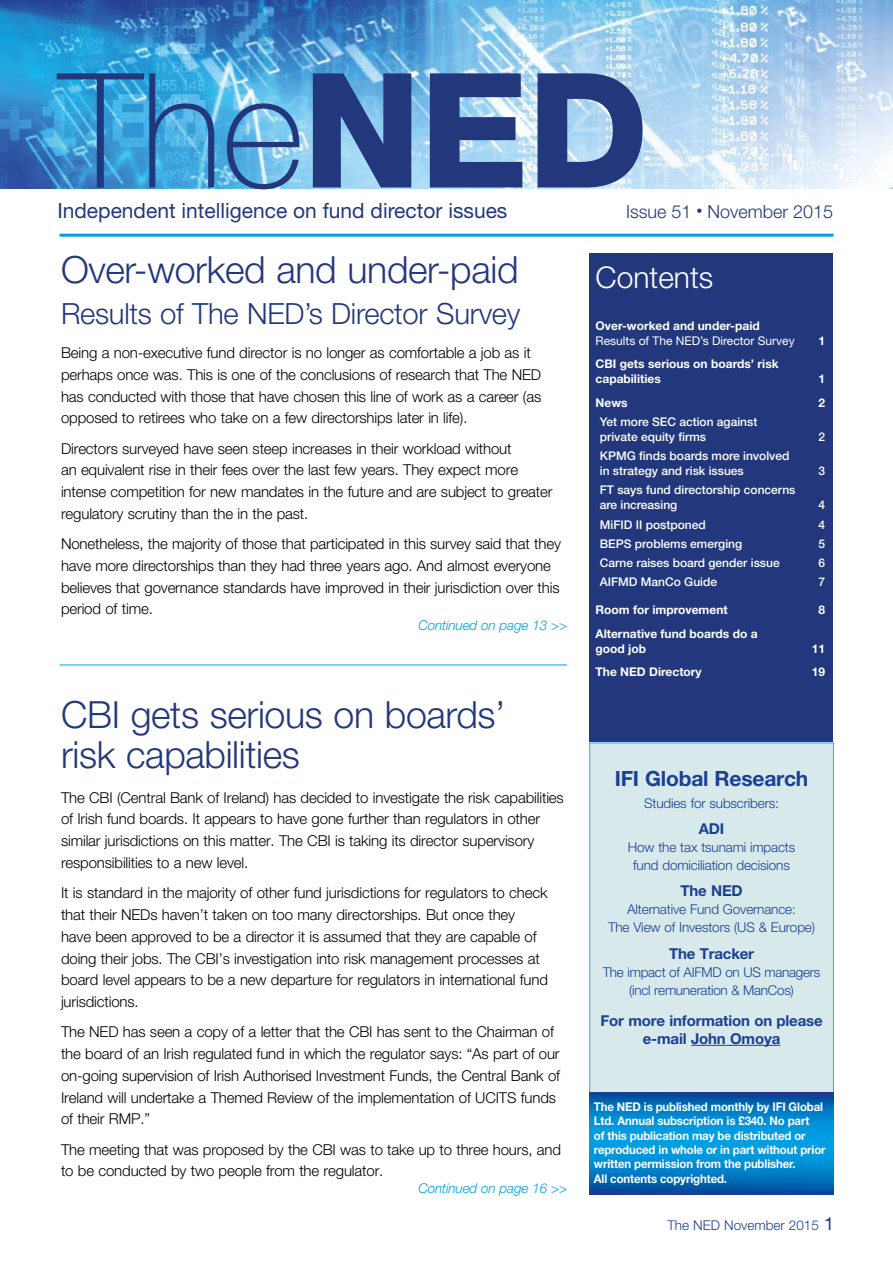
<style>
.page{position:relative;width:893px;height:1263px;background:#fff}
.page>*{position:absolute;margin:0;border:0;box-sizing:border-box;transform-origin:0 0}
.t1{font:300 37.5px/40.5px "Helvetica Neue";letter-spacing:-.01em;color:#23387c}
.t2{font:300 30px "Helvetica Neue";color:#fff}
.t3{font:300 29.25px "Helvetica Neue";letter-spacing:-.01em;color:#23387c}
.t4{font:21px "Helvetica Neue";color:#23387c}
.t5{font:700 21px "Helvetica Neue";letter-spacing:-.01em;color:#1b3f92}
.t6{font:300 18px "Helvetica Neue";color:#23387c}
.t7{font:300 15px/21.8px "Helvetica Neue";letter-spacing:-.01em;color:#000}
.t8{font:700 15px/18px "Helvetica Neue";letter-spacing:-.01em;color:#1b3f92;text-align:center}
.t9{font:300 13.5px/18px "Helvetica Neue";letter-spacing:-.01em;color:#1b3f92;text-align:center}
.t10{font:italic 300 13.5px "Helvetica Neue";letter-spacing:-.01em;color:#009fe3}
.t11{font:500 12px/15px "Helvetica Neue";color:#fff}
.t12{font:700 12px/14.4px "Helvetica Neue";letter-spacing:-.01em;color:#fff;scale:.95 1}
.t13{font:700 12px/15px "Helvetica Neue";letter-spacing:-.01em;color:#fff}
.t14{font:12px "Helvetica Neue";color:#fff}
.s1{font-weight:400;font-size:18px}
</style>
<div class="page">
<img style="left:0;top:0;width:893px;height:188px">
<hr style="left:60px;top:234px;width:773px;height:3px;background:#009fe3">
<img style="left:51px;top:36px;width:360px;height:153px">
<svg style="left:430px;top:73px;width:92px;height:114px;background:#4b649b"></svg>
<svg style="left:537px;top:73px;width:105px;height:114px;background:#516aa0"></svg>
<div style="left:590px;top:254px;width:243px;height:488px;background:#23387c"></div>
<div style="left:589px;top:742px;width:245px;height:352px;background:#d7e9eb;border:1px solid #0bbbef"></div>
<svg style="left:590px;top:1093px;width:243px;height:101px;background:#017fc8"></svg>
<hr style="left:60px;top:665px;width:507px;height:1px;background:#009fe3">
<hr style="left:691px;top:1045px;width:89px;height:1px;background:#1b3f92">
<h3 class="t4" style="left:57px;top:198px;width:452px">Independent intelligence on fund director issues</h3>
<p class="t6" style="left:626px;top:201px;width:209px">Issue 51 <sup>•</sup> November 2015</p>
<h1 class="t1" style="left:61px;top:249px;width:459px">Over-worked and under-paid</h1>
<h3 class="t3" style="left:61px;top:295px;width:461px">Results of The NED’s Director Survey</h3>
<p class="t7" style="left:61px;top:342px;width:482px">Being a non-executive fund director is no longer as comfortable a job as it perhaps once was. This is one of the conclusions of research that The NED has conducted with those that have chosen this line of work as a career (as opposed to retirees who take on a few directorships later in life).</p>
<p class="t7" style="left:61px;top:437px;width:493px">Directors surveyed have seen steep increases in their workload without<br>an equivalent rise in their fees over the last few years. They expect more intense competition for new mandates in the future and are subject to greater regulatory scrutiny than the in the past.</p>
<p class="t7" style="left:61px;top:533px;width:501px">Nonetheless, the majority of those that participated in this survey said that they have more directorships than they had three years ago. And almost everyone believes that governance standards have improved in their jurisdiction over this period of time.</p>
<p class="t10" style="left:418px;top:617px;width:150px">Continued on page 13 &gt;&gt;</p>
<h1 class="t1" style="left:61px;top:693px;width:446px">CBI gets serious on boards’ risk capabilities</h1>
<p class="t7" style="left:61px;top:786px;width:504px">The CBI (Central Bank of Ireland) has decided to investigate the risk capabilities of Irish fund boards. It appears to have gone further than regulators in other similar jurisdictions on this matter. The CBI is taking its director supervisory responsibilities to a new level.</p>
<p class="t7" style="left:61px;top:882px;width:488px">It is standard in the majority of other fund jurisdictions for regulators to check that their NEDs haven’t taken on too many directorships. But once they have been approved to be a director it is assumed that they are capable of doing their jobs. The CBI’s investigation into risk management processes at board level appears to be a new departure for regulators in international fund jurisdictions.</p>
<p class="t7" style="left:61px;top:1021px;width:501px">The NED has seen a copy of a letter that the CBI has sent to the Chairman of the board of an Irish regulated fund in which the regulator says: “As part of our on-going supervision of Irish Authorised Investment Funds, the Central Bank of Ireland will undertake a Themed Review of the implementation of UCITS funds of their RMP.”</p>
<p class="t7" style="left:61px;top:1138px;width:502px">The meeting that was proposed by the CBI was to take up to three hours, and to be conducted by two people from the regulator.</p>
<p class="t10" style="left:418px;top:1180px;width:150px">Continued on page 16 &gt;&gt;</p>
<h2 class="t2" style="left:596px;top:259px;width:119px">Contents</h2>
<p class="t13" style="left:596px;top:318px;width:166px">Over-worked and under-paid</p>
<p class="t14" style="left:596px;top:333px;width:201px">Results of The NED’s Director Survey</p>
<p class="t13" style="left:818px;top:333px;width:8px">1</p>
<p class="t13" style="left:596px;top:356px;width:185px">CBI gets serious on boards’ risk capabilities</p>
<p class="t13" style="left:818px;top:371px;width:8px">1</p>
<p class="t13" style="left:596px;top:395px;width:33px">News</p>
<p class="t13" style="left:818px;top:395px;width:8px">2</p>
<p class="t11" style="left:600px;top:414px;width:159px">Yet more SEC action against private equity firms</p>
<p class="t11" style="left:818px;top:429px;width:8px">2</p>
<p class="t11" style="left:600px;top:448px;width:191px">KPMG finds boards more involved in strategy and risk issues</p>
<p class="t11" style="left:600px;top:483px;width:197px">FT says fund directorship concerns are increasing</p>
<p class="t11" style="left:818px;top:463px;width:8px">3</p>
<p class="t11" style="left:818px;top:498px;width:8px">4</p>
<p class="t11" style="left:600px;top:517px;width:108px">MiFID II postponed</p>
<p class="t11" style="left:818px;top:517px;width:8px">4</p>
<p class="t11" style="left:600px;top:536px;width:144px">BEPS problems emerging</p>
<p class="t11" style="left:818px;top:536px;width:8px">5</p>
<p class="t11" style="left:600px;top:555px;width:181px">Carne raises board gender issue</p>
<p class="t11" style="left:818px;top:555px;width:8px">6</p>
<p class="t11" style="left:600px;top:575px;width:119px">AIFMD ManCo Guide</p>
<p class="t11" style="left:818px;top:575px;width:8px">7</p>
<p class="t13" style="left:596px;top:602px;width:134px">Room for improvement</p>
<p class="t13" style="left:818px;top:602px;width:8px">8</p>
<p class="t13" style="left:596px;top:626px;width:163px">Alternative fund boards do a good job</p>
<p class="t13" style="left:812px;top:641px;width:15px">11</p>
<p class="t13" style="left:596px;top:664px;width:108px">The NED Directory</p>
<p class="t13" style="left:812px;top:664px;width:15px">19</p>
<h3 class="t5" style="left:615px;top:765px;width:195px">IFI Global Research</h3>
<p class="t9" style="left:644px;top:794px;width:136px">Studies for subscribers:</p>
<p class="t8" style="left:699px;top:819px;width:27px">ADI</p>
<p class="t9" style="left:628px;top:837px;width:169px">How the tax tsunami impacts fund domiciliation decisions</p>
<p class="t8" style="left:680px;top:882px;width:64px">The NED</p>
<p class="t9" style="left:608px;top:900px;width:208px">Alternative Fund Governance:<br>The View of Investors (US &amp; Europe)</p>
<p class="t8" style="left:669px;top:944px;width:87px">The Tracker</p>
<p class="t9" style="left:603px;top:963px;width:219px">The impact of AIFMD on US managers (incl remuneration &amp; ManCos)</p>
<p class="t8" style="left:600px;top:1011px;width:224px">For more information on please e-mail John Omoya</p>
<p class="t12" style="left:594px;top:1099px;width:245px">The NED is published monthly by IFI Global Ltd. Annual subscription is £340. No part<br>of this publication may be distributed or reproduced in whole or in part without prior written permission from the publisher.<br>All contents copyrighted.</p>
<p class="t9" style="left:667px;top:1216px;width:168px">The NED November 2015 <span class="s1">1</span></p>
</div>
